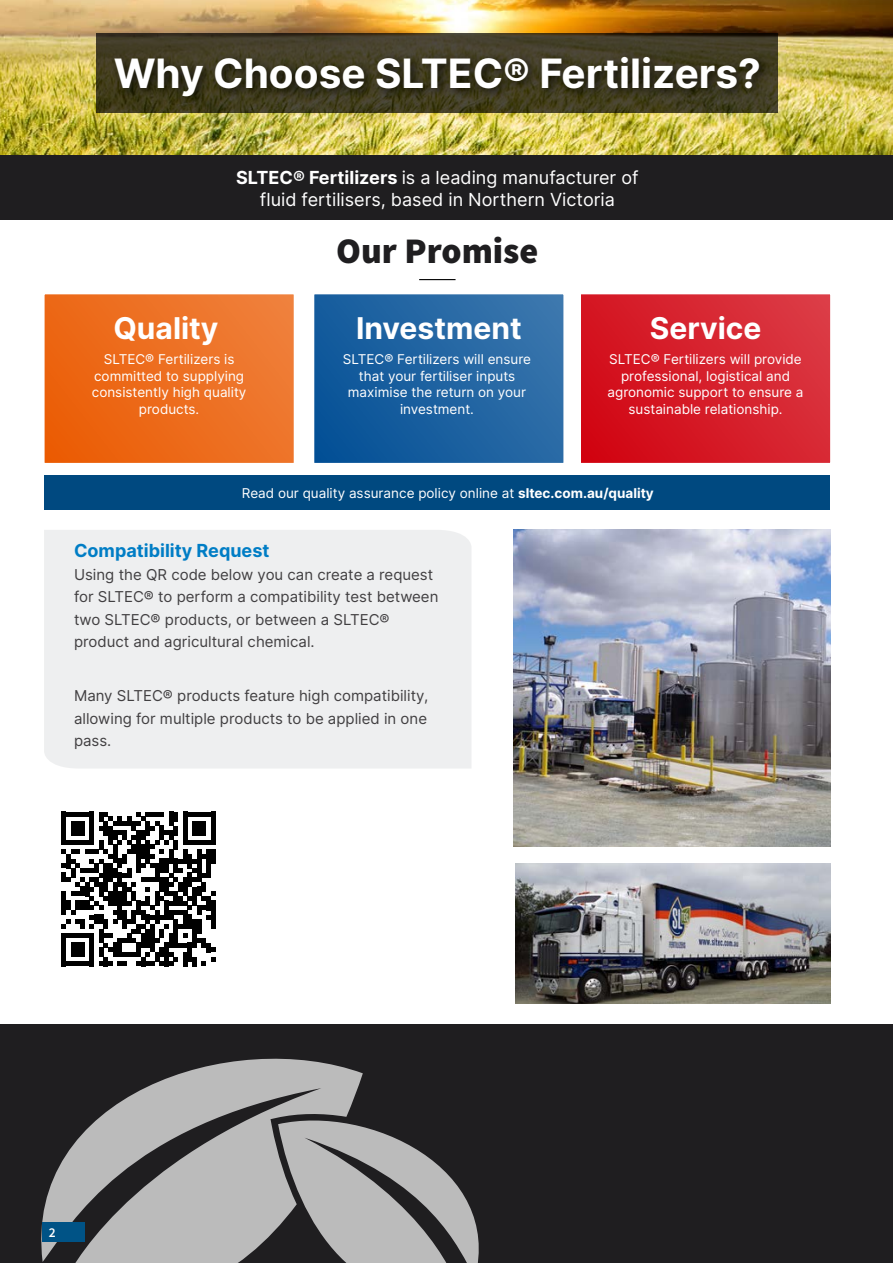
<style>
.page{position:relative;width:893px;height:1263px;background:#fff}
.page>*{position:absolute;margin:0;border:0;box-sizing:border-box;transform-origin:0 0}
.t1{font:700 40.5px "Inter";color:#fff}
.t2{font:900 36px "Source Sans Pro";color:#1f1e20}
.t3{font:700 30px "Inter";color:#fff}
.t4{font:18px/21.6px "Inter";color:#fff;text-align:center}
.t5{font:700 18px "Inter";color:#007dc5}
.t6{font:15px/22.5px "Inter";color:#413f41}
.t7{font:13.5px/16.5px "Inter";color:#fff;text-align:center}
.t8{font:600 13.5px "Source Sans Pro";color:#fff}
.s1{font-weight:700}
</style>
<div class="page">
<div style="left:0;top:1025px;width:893px;height:238px;background:#1f1e20"></div>
<svg style="left:41px;top:1058px;width:322px;height:205px;fill:#bbb"></svg>
<svg style="left:278px;top:1104px;width:201px;height:159px"></svg>
<div style="left:42px;top:291px;width:255px;height:175px;background:linear-gradient(to right,#eb600b,#ef7c35);border:3px solid #fff"></div>
<img style="left:0;top:0;width:893px;height:154px">
<svg style="left:97px;top:33px;width:681px;height:79px;background:#413b25"></svg>
<div style="left:109px;top:51px;width:662px;height:57px;background:#000;opacity:.75"></div>
<div style="left:0;top:155px;width:893px;height:65px;background:#1f1e20"></div>
<div style="left:311px;top:291px;width:255px;height:175px;background:linear-gradient(to right,#0a5599,#3572aa);border:3px solid #fff"></div>
<div style="left:578px;top:291px;width:255px;height:175px;background:linear-gradient(to right,#d20a17,#da353f);border:3px solid #fff"></div>
<div style="left:44px;top:530px;width:427px;height:238px;background:#eeeff0"></div>
<img style="left:515px;top:864px;width:316px;height:139px">
<hr style="left:419px;top:279px;width:37px;height:1px;background:#000">
<img style="left:514px;top:530px;width:317px;height:317px">
<div style="left:45px;top:476px;width:785px;height:34px;background:#004980"></div>
<svg style="left:61px;top:812px;width:154px;height:154px"></svg>
<div style="left:43px;top:1222px;width:42px;height:19px;background:#005386"></div>
<h1 class="t1" style="left:114px;top:42px;width:649px">Why Choose SLTEC® Fertilizers?</h1>
<h3 class="t4" style="left:236px;top:166px;width:404px"><span class="s1">SLTEC® Fertilizers</span> is a leading manufacturer of fluid fertilisers, based in Northern Victoria</h3>
<h3 class="t3" style="left:113px;top:305px;width:107px">Quality</h3>
<p class="t7" style="left:92px;top:351px;width:156px">SLTEC® Fertilizers is committed to supplying consistently high quality products.</p>
<h2 class="t2" style="left:336px;top:228px;width:204px">Our Promise</h2>
<h3 class="t3" style="left:356px;top:305px;width:167px">Investment</h3>
<p class="t7" style="left:343px;top:351px;width:190px">SLTEC® Fertilizers will ensure that your fertiliser inputs maximise the return on your investment.</p>
<h3 class="t3" style="left:650px;top:305px;width:113px">Service</h3>
<p class="t7" style="left:608px;top:351px;width:197px">SLTEC® Fertilizers will provide professional, logistical and agronomic support to ensure a sustainable relationship.</p>
<p class="t7" style="left:242px;top:484px;width:414px">Read our quality assurance policy online at <span class="s1">sltec.com.au/quality</span></p>
<h3 class="t5" style="left:74px;top:537px;width:197px">Compatibility Request</h3>
<p class="t6" style="left:74px;top:562px;width:366px">Using the QR code below you can create a request for SLTEC® to perform a compatibility test between two SLTEC® products, or between a SLTEC® product and agricultural chemical.</p>
<p class="t6" style="left:74px;top:684px;width:356px;text-align:justify">Many SLTEC® products feature high compatibility, allowing for multiple products to be applied in one pass.</p>
<p class="t8" style="left:49px;top:1224px;width:8px">2</p>
</div>
